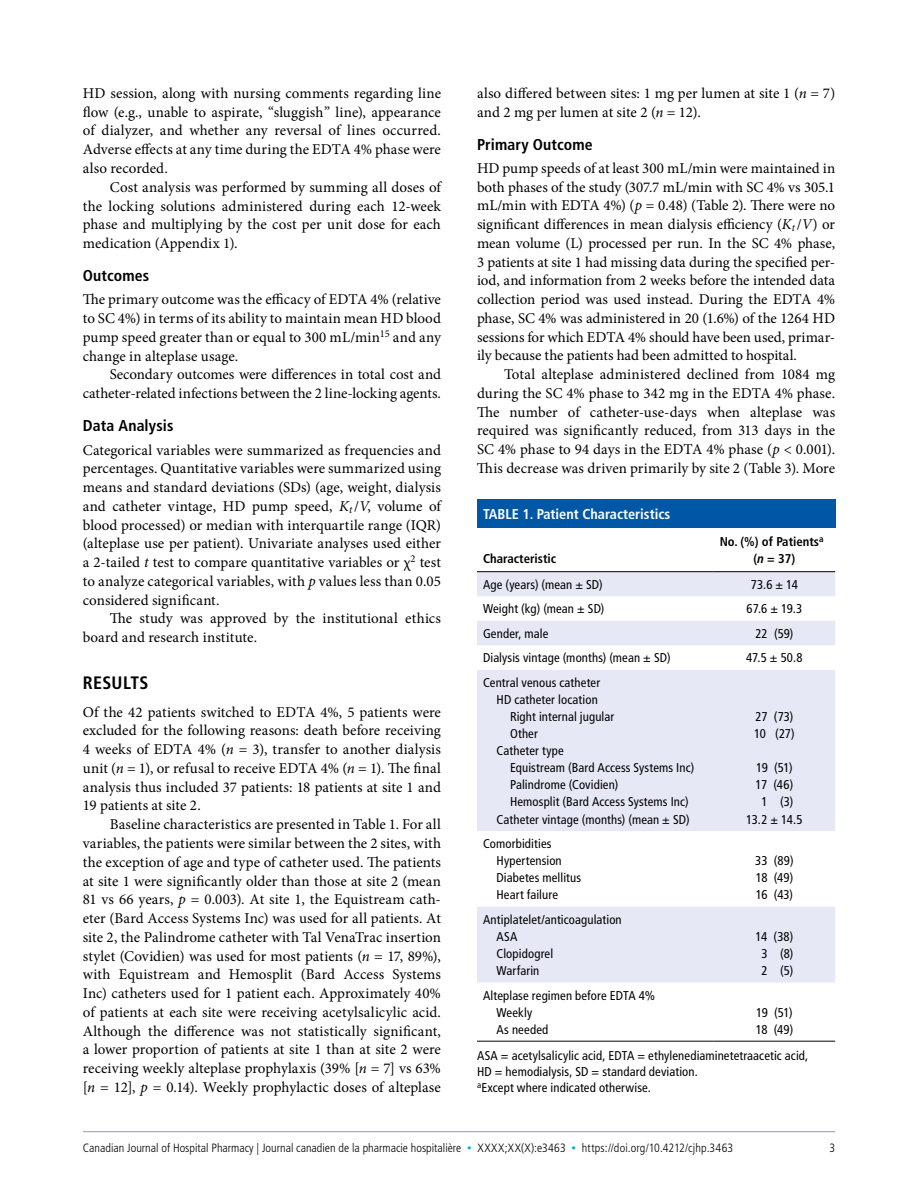
<style>
.page{position:relative;width:918px;height:1188px;background:#fff}
.page>*{position:absolute;margin:0;border:0;box-sizing:border-box;transform-origin:0 0}
.CJHP_H1{font:700 condensed 18px "Frutiger LT Std";letter-spacing:.015em;color:#000}
.CJHP_H2{font:700 condensed 15.75px "Frutiger LT Std";letter-spacing:.01em;color:#000}
.CJHP_BodyText_Inden{font:15px/18.8px "Minion Pro";color:#000;text-align:justify}
.CJHP_BodyText{font:15px/18.8px "Minion Pro";color:#000;text-align:justify}
.CJHP_TableTitle_TAB{font:700 condensed 14.25px "Frutiger LT Std";color:#fff}
.CJHP_TableText{font:condensed 12.75px/16.2px "Frutiger LT Std";letter-spacing:.01em;color:#000}
.CJHP_TableText_Sub{font:condensed 12.75px "Frutiger LT Std";letter-spacing:.01em;color:#000}
.CJHP_TableText_SubS{font:condensed 12.75px "Frutiger LT Std";letter-spacing:.01em;color:#000}
.CJHP_TableColumnHea{font:700 condensed 12.75px "Frutiger LT Std";color:#000}
.t1{font:300 condensed 12px "Frutiger LT Std";color:#000}
.s1{font-style:italic}
.s2{font-family:"Frutiger LT Pro";font-style:italic}
.s3{font-size:9px;color:#00acd7}
</style>
<div class="page">
<hr style="left:83px;top:1131px;width:752px;height:1px;background:#0057a5">
<div style="left:477px;top:499px;width:358px;height:29px;background:#0057a5"></div>
<svg style="left:477px;top:572px;width:358px;height:410px;fill:#e6e8f5"></svg>
<hr style="left:477px;top:571px;width:237px;height:1px;background:#000">
<hr style="left:714px;top:571px;width:121px;height:1px;background:#000">
<hr style="left:477px;top:1041px;width:237px;height:1px;background:#000">
<hr style="left:714px;top:1041px;width:121px;height:1px;background:#000">
<p class="CJHP_BodyText_Inden" style="left:83px;top:84px;width:360px">HD session, along with nursing comments regarding line flow (e.g., unable to aspirate, “sluggish” line), appearance of dialyzer, and whether any reversal of lines occurred.<br>Adverse effects at any time during the EDTA 4% phase were also recorded.</p>
<p class="CJHP_BodyText_Inden" style="left:83px;top:178px;width:360px;text-indent:27px">Cost analysis was performed by summing all doses of the locking solutions administered during each 12-week phase and multiplying by the cost per unit dose for each medication (Appendix 1).</p>
<p class="CJHP_H2" style="left:83px;top:266px;width:68px">Outcomes</p>
<p class="CJHP_BodyText" style="left:83px;top:290px;width:360px">The primary outcome was the efficacy of EDTA 4% (relative to SC 4%) in terms of its ability to maintain mean HD blood pump speed greater than or equal to 300 mL/min<sup>15</sup> and any change in alteplase usage.</p>
<p class="CJHP_BodyText_Inden" style="left:83px;top:365px;width:360px;text-align:right">Secondary outcomes were differences in total cost and catheter-related infections between the 2 line-locking agents.</p>
<p class="CJHP_H2" style="left:83px;top:416px;width:92px">Data Analysis</p>
<p class="CJHP_BodyText" style="left:83px;top:440px;width:360px">Categorical variables were summarized as frequencies and percentages. Quantitative variables were summarized using means and standard deviations (SDs) (age, weight, dialysis and catheter vintage, HD pump speed, <span class="s1">K</span><sub>t</sub> /<span class="s1">V</span>, volume of blood processed) or median with interquartile range (IQR) (alteplase use per patient). Univariate analyses used either a 2-tailed <span class="s1">t</span> test to compare quantitative variables or χ<sup>2</sup> test to analyze categorical variables, with <span class="s1">p</span> values less than 0.05 considered significant.</p>
<p class="CJHP_BodyText_Inden" style="left:83px;top:609px;width:360px;text-indent:27px">The study was approved by the institutional ethics board and research institute.</p>
<p class="CJHP_H1" style="left:83px;top:672px;width:67px">RESULTS</p>
<p class="CJHP_BodyText" style="left:83px;top:702px;width:360px">Of the 42 patients switched to EDTA 4%, 5 patients were excluded for the following reasons: death before receiving 4 weeks of EDTA 4% (<span class="s1">n</span> = 3), transfer to another dialysis unit (<span class="s1">n</span> = 1), or refusal to receive EDTA 4% (<span class="s1">n</span> = 1). The final analysis thus included 37 patients: 18 patients at site 1 and 19 patients at site 2.</p>
<p class="CJHP_BodyText_Inden" style="left:83px;top:815px;width:360px;text-indent:27px">Baseline characteristics are presented in Table 1. For all variables, the patients were similar between the 2 sites, with the exception of age and type of catheter used. The patients at site 1 were significantly older than those at site 2 (mean 81 vs 66 years, <span class="s1">p</span> = 0.003). At site 1, the Equistream cath&shy;eter (Bard Access Systems Inc) was used for all patients. At site 2, the Palindrome catheter with Tal VenaTrac insertion stylet (Covidien) was used for most patients (<span class="s1">n</span> = 17, 89%), with Equistream and Hemosplit (Bard Access Systems Inc) catheters used for 1 patient each. Approximately 40% of patients at each site were receiving acetylsalicylic acid.<br>Although the difference was not statistically significant, a lower proportion of patients at site 1 than at site 2 were receiving weekly alteplase prophylaxis (39% [<span class="s1">n</span> = 7] vs 63% [<span class="s1">n</span> = 12], <span class="s1">p</span> = 0.14). Weekly prophylactic doses of alteplase</p>
<p class="CJHP_BodyText_Inden" style="left:477px;top:84px;width:360px">also differed between sites: 1 mg per lumen at site 1 (<span class="s1">n</span> = 7) and 2 mg per lumen at site 2 (<span class="s1">n</span> = 12).</p>
<p class="CJHP_H2" style="left:477px;top:135px;width:117px">Primary Outcome</p>
<p class="CJHP_BodyText" style="left:477px;top:159px;width:360px">HD pump speeds of at least 300 mL/min were maintained in both phases of the study (307.7 mL/min with SC 4% vs 305.1 mL/min with EDTA 4%) (<span class="s1">p</span> = 0.48) (Table 2). There were no significant differences in mean dialysis efficiency (<span class="s1">K</span><sub>t</sub> /<span class="s1">V</span>) or mean volume (L) processed per run. In the SC 4% phase, 3 patients at site 1 had missing data during the specified per&shy;iod, and information from 2 weeks before the intended data collection period was used instead. During the EDTA 4% phase, SC 4% was administered in 20 (1.6%) of the 1264 HD sessions for which EDTA 4% should have been used, primar&shy;ily because the patients had been admitted to hospital.</p>
<p class="CJHP_BodyText_Inden" style="left:477px;top:365px;width:360px;text-indent:27px">Total alteplase administered declined from 1084 mg during the SC 4% phase to 342 mg in the EDTA 4% phase.<br>The number of catheter-use-days when alteplase was required was significantly reduced, from 313 days in the SC 4% phase to 94 days in the EDTA 4% phase (<span class="s1">p</span> &lt; 0.001).<br>This decrease was driven primarily by site 2 (Table 3). More</p>
<p class="CJHP_TableTitle_TAB" style="left:483px;top:505px;width:189px">TABLE 1. Patient Characteristics</p>
<p class="CJHP_TableColumnHea" style="left:483px;top:551px;width:75px">Characteristic</p>
<p class="CJHP_TableColumnHea" style="left:720px;top:534px;width:105px">No. (%) of Patients<sup>a</sup></p>
<p class="CJHP_TableColumnHea" style="left:754px;top:551px;width:43px">(<span class="s2">n</span> = 37)</p>
<p class="CJHP_TableText" style="left:483px;top:576px;width:121px">Age (years) (mean ± SD)</p>
<p class="CJHP_TableText" style="left:751px;top:576px;width:49px">73.6 ± 14</p>
<p class="CJHP_TableText" style="left:483px;top:601px;width:123px">Weight (kg) (mean ± SD)</p>
<p class="CJHP_TableText" style="left:747px;top:601px;width:57px">67.6 ± 19.3</p>
<p class="CJHP_TableText" style="left:483px;top:625px;width:67px">Gender, male</p>
<p class="CJHP_TableText" style="left:755px;top:625px;width:40px">22 (59)</p>
<p class="CJHP_TableText" style="left:483px;top:650px;width:189px">Dialysis vintage (months) (mean ± SD)</p>
<p class="CJHP_TableText" style="left:746px;top:650px;width:58px">47.5 ± 50.8</p>
<p class="CJHP_TableText" style="left:483px;top:675px;width:119px">Central venous catheter</p>
<p class="CJHP_TableText_Sub" style="left:496px;top:692px;width:103px">HD catheter location</p>
<p class="CJHP_TableText_SubS" style="left:510px;top:709px;width:106px">Right internal jugular</p>
<p class="CJHP_TableText" style="left:755px;top:709px;width:39px">27 (73)</p>
<p class="CJHP_TableText_SubS" style="left:510px;top:726px;width:29px">Other</p>
<p class="CJHP_TableText" style="left:754px;top:726px;width:42px">10 (27)</p>
<p class="CJHP_TableText_Sub" style="left:496px;top:743px;width:69px">Catheter type</p>
<p class="CJHP_TableText_SubS" style="left:510px;top:760px;width:186px">Equistream (Bard Access Systems Inc)</p>
<p class="CJHP_TableText" style="left:756px;top:760px;width:38px">19 (51)</p>
<p class="CJHP_TableText_SubS" style="left:510px;top:778px;width:110px">Palindrome (Covidien)</p>
<p class="CJHP_TableText" style="left:756px;top:777px;width:39px">17 (46)</p>
<p class="CJHP_TableText_SubS" style="left:510px;top:795px;width:180px">Hemosplit (Bard Access Systems Inc)</p>
<p class="CJHP_TableText" style="left:762px;top:794px;width:33px">1 (3)</p>
<p class="CJHP_TableText_Sub" style="left:496px;top:812px;width:195px">Catheter vintage (months) (mean ± SD)</p>
<p class="CJHP_TableText" style="left:746px;top:811px;width:58px">13.2 ± 14.5</p>
<p class="CJHP_TableText" style="left:483px;top:836px;width:70px">Comorbidities</p>
<p class="CJHP_TableText_Sub" style="left:496px;top:853px;width:67px">Hypertension</p>
<p class="CJHP_TableText" style="left:755px;top:853px;width:40px">33 (89)</p>
<p class="CJHP_TableText_Sub" style="left:496px;top:870px;width:86px">Diabetes mellitus</p>
<p class="CJHP_TableText" style="left:756px;top:870px;width:39px">18 (49)</p>
<p class="CJHP_TableText_Sub" style="left:496px;top:887px;width:63px">Heart failure</p>
<p class="CJHP_TableText" style="left:756px;top:887px;width:39px">16 (43)</p>
<p class="CJHP_TableText" style="left:483px;top:911px;width:140px">Antiplatelet/anticoagulation</p>
<p class="CJHP_TableText_Sub" style="left:496px;top:929px;width:22px">ASA</p>
<p class="CJHP_TableText" style="left:756px;top:928px;width:39px">14 (38)</p>
<p class="CJHP_TableText_Sub" style="left:496px;top:946px;width:58px">Clopidogrel</p>
<p class="CJHP_TableText" style="left:762px;top:946px;width:33px">3 (8)</p>
<p class="CJHP_TableText_Sub" style="left:496px;top:963px;width:44px">Warfarin</p>
<p class="CJHP_TableText" style="left:762px;top:963px;width:33px">2 (5)</p>
<p class="CJHP_TableText" style="left:483px;top:987px;width:174px">Alteplase regimen before EDTA 4%</p>
<p class="CJHP_TableText_Sub" style="left:496px;top:1005px;width:37px">Weekly</p>
<p class="CJHP_TableText" style="left:756px;top:1004px;width:38px">19 (51)</p>
<p class="CJHP_TableText_Sub" style="left:496px;top:1022px;width:53px">As needed</p>
<p class="CJHP_TableText" style="left:756px;top:1021px;width:39px">18 (49)</p>
<p class="CJHP_TableText" style="left:477px;top:1047px;width:333px">ASA = acetylsalicylic acid, EDTA = ethylenediaminetetraacetic acid,<br>HD = hemodialysis, SD = standard deviation.</p>
<p class="CJHP_TableText" style="left:477px;top:1080px;width:175px"><sup>a</sup>Except where indicated otherwise.</p>
<p class="t1" style="left:83px;top:1141px;width:652px">Canadian Journal of Hospital Pharmacy | Journal canadien de la pharmacie hospitalière <span class="s3">•</span> XXXX;XX(X):e3463 <span class="s3">•</span> https://doi.org/10.4212/cjhp.3463</p>
<p class="t1" style="left:829px;top:1141px;width:7px">3</p>
</div>
